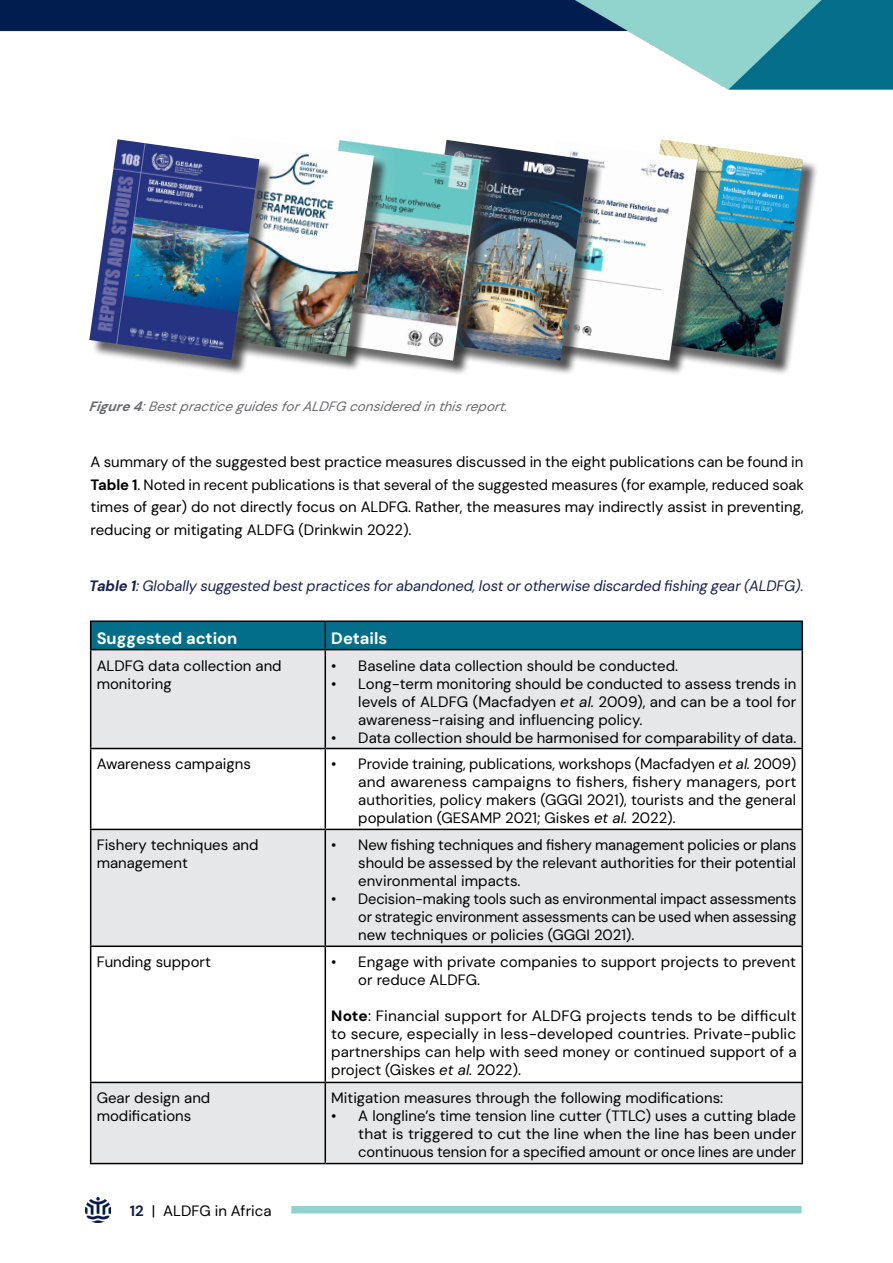
<style>
.page{position:relative;width:893px;height:1263px;background:#fff}
.page>*{position:absolute;margin:0;border:0;box-sizing:border-box;transform-origin:0 0}
.t1{font:700 16.5px "DM Sans 18 pt";color:#fff}
.t2{font:15px/18px "DM Sans 18 pt";color:#000;text-align:justify}
.t3{font:italic 15px "DM Sans 18 pt";letter-spacing:-.005em;color:#17204d}
.t4{font:italic 13.5px "DM Sans 18 pt";color:#67686b}
.s1{font-weight:700}
.s2{font-family:"DM Sans 9 pt"}
.s3{font-family:"DM Sans";font-weight:700}
.s4{font-style:italic}
.s5{font-weight:700;color:#17204d}
</style>
<div class="page">
<img style="left:85px;top:1197px;width:26px;height:25px">
<div style="left:291px;top:1206px;width:510px;height:7px;background:#91d3cc"></div>
<svg style="left:735px;top:161px;width:82px;height:213px"></svg>
<img style="left:735px;top:149px;width:68px;height:211px">
<img style="left:626px;top:139px;width:109px;height:235px">
<img style="left:626px;top:140px;width:72px;height:221px">
<svg style="left:519px;top:159px;width:107px;height:215px"></svg>
<img style="left:519px;top:150px;width:69px;height:210px">
<img style="left:412px;top:144px;width:107px;height:230px">
<img style="left:412px;top:140px;width:69px;height:221px">
<img style="left:297px;top:144px;width:115px;height:226px">
<img style="left:297px;top:140px;width:77px;height:217px">
<img style="left:0;top:0;width:893px;height:90px">
<div style="left:91px;top:650px;width:710px;height:98px;background:#e6e7e8"></div>
<svg style="left:91px;top:830px;width:710px;height:333px;fill:#e6e7e8"></svg>
<hr style="left:90px;top:620px;width:235px;height:2px;background:#000">
<hr style="left:325px;top:620px;width:478px;height:2px;background:#000">
<svg style="left:90px;top:621px;width:711px;height:28px;background:#026983"></svg>
<hr style="left:801px;top:622px;width:2px;height:27px;background:#000">
<hr style="left:90px;top:649px;width:235px;height:1px;background:#000">
<hr style="left:90px;top:650px;width:1px;height:98px;background:#000">
<hr style="left:325px;top:649px;width:478px;height:1px;background:#000">
<hr style="left:325px;top:650px;width:1px;height:98px;background:#000">
<hr style="left:801px;top:650px;width:2px;height:98px;background:#000">
<hr style="left:90px;top:748px;width:235px;height:1px;background:#000">
<hr style="left:90px;top:749px;width:1px;height:80px;background:#000">
<hr style="left:325px;top:748px;width:478px;height:1px;background:#000">
<hr style="left:325px;top:749px;width:1px;height:80px;background:#000">
<hr style="left:801px;top:749px;width:2px;height:80px;background:#000">
<hr style="left:90px;top:829px;width:235px;height:1px;background:#000">
<hr style="left:90px;top:830px;width:1px;height:115px;background:#000">
<hr style="left:325px;top:829px;width:478px;height:1px;background:#000">
<hr style="left:325px;top:830px;width:1px;height:115px;background:#000">
<hr style="left:801px;top:830px;width:2px;height:115px;background:#000">
<hr style="left:90px;top:945px;width:235px;height:2px;background:#000">
<hr style="left:90px;top:947px;width:1px;height:135px;background:#000">
<hr style="left:325px;top:945px;width:478px;height:2px;background:#000">
<hr style="left:325px;top:947px;width:1px;height:135px;background:#000">
<hr style="left:801px;top:947px;width:2px;height:135px;background:#000">
<hr style="left:90px;top:1082px;width:235px;height:1px;background:#000">
<hr style="left:90px;top:1083px;width:1px;height:80px;background:#000">
<hr style="left:325px;top:1082px;width:478px;height:1px;background:#000">
<hr style="left:325px;top:1083px;width:1px;height:80px;background:#000">
<hr style="left:801px;top:1083px;width:2px;height:80px;background:#000">
<hr style="left:90px;top:1163px;width:235px;height:1px;background:#000">
<hr style="left:325px;top:1163px;width:478px;height:1px;background:#000">
<img style="left:140px;top:158px;width:157px;height:216px">
<img style="left:89px;top:139px;width:170px;height:221px">
<p class="t4" style="left:89px;top:398px;width:422px"><span class="s1">Figure 4</span>: Best p ractice guides for ALDFG considered in this rep ort.</p>
<p class="t2" style="left:91px;top:451px;width:715px;line-height:22.5px">A summary of the suggested best practice measures discussed in the eight publications can be found in <span class="s2">Table 1</span>. Noted in recent publications is that several of the suggested measures (for example, reduced soak times of gear) do not directly focus on ALDFG. Rather, the measures may indirectly assist in preventing, reducing or mitigating ALDFG (Drinkwin 2022).</p>
<p class="t3" style="left:89px;top:576px;width:716px"><span class="s3">Table 1</span>: Globally suggested best practices for abandoned, lost or otherwise discarded fishing gear (ALDFG).</p>
<p class="t1" style="left:97px;top:627px;width:142px">Suggested action</p>
<p class="t1" style="left:331px;top:627px;width:57px">Details</p>
<p class="t2" style="left:97px;top:656px;width:187px">ALDFG data collection and monitoring</p>
<p class="t2" style="left:331px;top:656px;width:348px">• Baseline data collection should be conducted.</p>
<p class="t2" style="left:358px;top:674px;width:439px;text-indent:-27px">• Long-term monitoring should be conducted to assess trends in levels of ALDFG (Macfadyen <span class="s4">et al.</span> 2009), and can be a tool for awareness-raising and influencing policy.</p>
<p class="t2" style="left:331px;top:728px;width:466px">• Data collection should be harmonised for comparability of data.</p>
<p class="t2" style="left:97px;top:755px;width:156px">Awareness campaigns</p>
<p class="t2" style="left:358px;top:755px;width:440px;text-indent:-27px">• Provide training, publications, workshops (Macfadyen <span class="s4">et al.</span> 2009) and awareness campaigns to fishers, fishery managers, port authorities, policy makers (GGGI 2021), tourists and the general population (GESAMP 2021; Giskes <span class="s4">et al.</span> 2022).</p>
<p class="t2" style="left:97px;top:836px;width:163px">Fishery techniques and management</p>
<p class="t2" style="left:358px;top:836px;width:440px;text-indent:-27px">• New fishing techniques and fishery management policies or plans should be assessed by the relevant authorities for their potential environmental impacts.</p>
<p class="t2" style="left:358px;top:890px;width:440px;text-indent:-27px">• Decision-making tools such as environmental impact assessments or strategic environment assessments can be used when assessing new techniques or policies (GGGI 2021).</p>
<p class="t2" style="left:97px;top:953px;width:116px">Funding support</p>
<p class="t2" style="left:358px;top:953px;width:439px;text-indent:-27px">• Engage with private companies to support projects to prevent or reduce ALDFG.</p>
<p class="t2" style="left:331px;top:1007px;width:467px"><span class="s1">Note</span>: Financial support for ALDFG projects tends to be difficult to secure, especially in less-developed countries. Private-public partnerships can help with seed money or continued support of a project (Giskes <span class="s4">et al.</span> 2022).</p>
<p class="t2" style="left:97px;top:1089px;width:115px">Gear design and modifications</p>
<p class="t2" style="left:331px;top:1089px;width:393px">Mitigation measures through the following modifications:</p>
<p class="t2" style="left:358px;top:1107px;width:440px;text-indent:-27px">• A longline’s time tension line cutter (TTLC) uses a cutting blade that is triggered to cut the line when the line has been under continuous tension for a specified amount or once lines are under</p>
<p class="t2" style="left:130px;top:1202px;width:143px"><span class="s5">12</span> | ALDFG in Africa</p>
</div>
